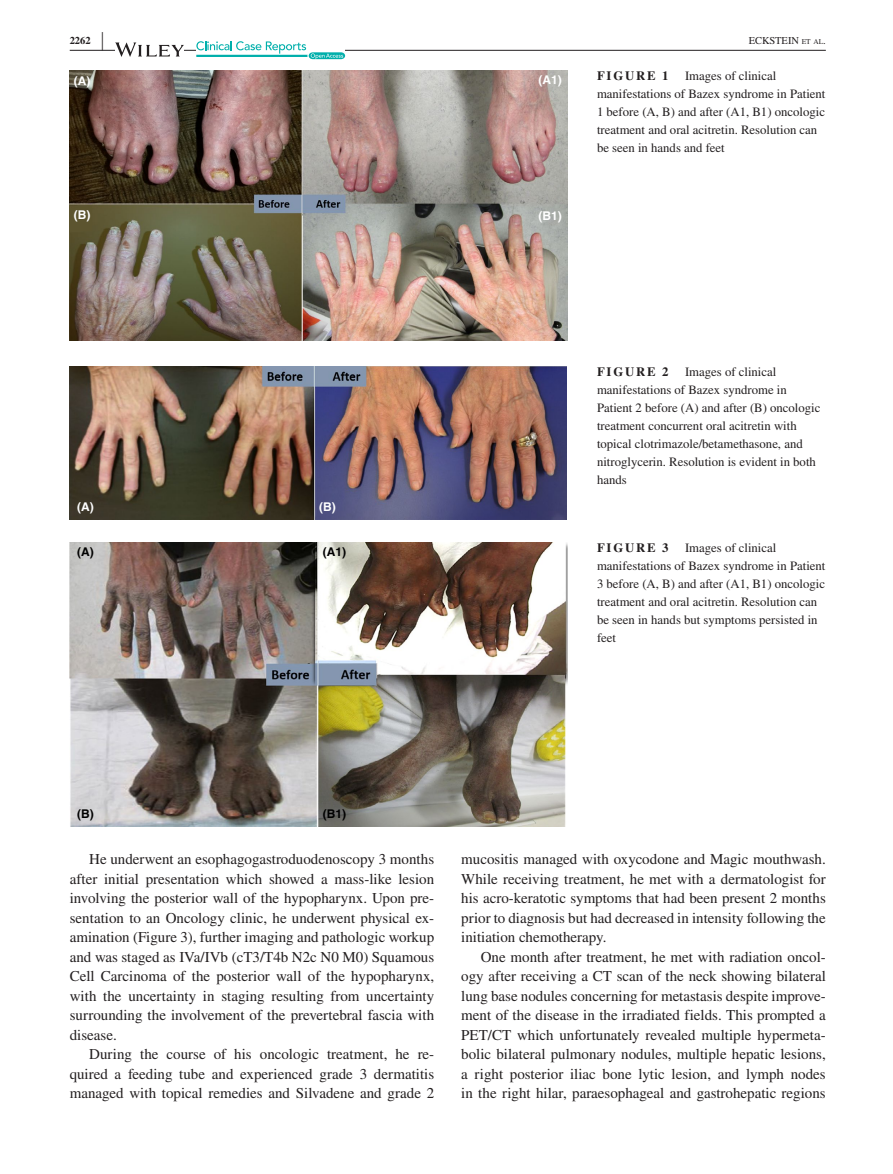
<style>
.page{position:relative;width:893px;height:1174px;background:#fff}
.page>*{position:absolute;margin:0;border:0;box-sizing:border-box;transform-origin:0 0}
.t1{font:700 25.95px "STIX";color:#231f20;scale:.36 1}
.t2{font:15px/19.5px "STIX";color:#231f20;text-align:justify}
.t3{font:12.75px/18px "STIX";color:#231f20}
.t4{font:700 12.75px "STIX";letter-spacing:.14em;color:#231f20}
.t5{font:700 12px "Helvetica";color:#fff}
.t6{font:700 12px "Helvetica";color:#000}
.t7{font:10.5px "STIX";color:#231f20}
.t8{font:700 10.5px "STIX";color:#231f20}
.s1{font-size:7.35px}
</style>
<div class="page">
<hr style="left:70px;top:50px;width:756px;height:1px;background:#231f20">
<svg style="left:115px;top:42px;width:69px;height:15px"></svg>
<svg style="left:196px;top:41px;width:149px;height:18px"></svg>
<img style="left:70px;top:70px;width:497px;height:271px">
<img style="left:70px;top:366px;width:496px;height:153px">
<img style="left:70px;top:542px;width:497px;height:284px">
<p class="t8" style="left:70px;top:34px;width:22px">2262</p>
<h1 class="t1" style="left:102px;top:26px;width:7px">|</h1>
<p class="t7" style="left:749px;top:33px;width:79px">ECKSTEIN <span class="s1">et al</span>.</p>
<p class="t5" style="left:74px;top:73px;width:18px">(A)</p>
<p class="t5" style="left:539px;top:73px;width:25px">(A1)</p>
<p class="t5" style="left:74px;top:207px;width:18px">(B)</p>
<p class="t5" style="left:539px;top:208px;width:25px">(B1)</p>
<p class="t4" style="left:597px;top:68px;width:73px">FIGURE 1</p>
<p class="t3" style="left:597px;top:67px;width:230px;text-indent:88px">Images of clinical manifestations of Bazex syndrome in Patient 1 before (A, B) and after (A1, B1) oncologic treatment and oral acitretin. Resolution can be seen in hands and feet</p>
<p class="t5" style="left:77px;top:499px;width:18px">(A)</p>
<p class="t5" style="left:319px;top:499px;width:18px">(B)</p>
<p class="t6" style="left:77px;top:544px;width:18px">(A)</p>
<p class="t6" style="left:323px;top:544px;width:25px">(A1)</p>
<p class="t4" style="left:597px;top:364px;width:73px">FIGURE 2</p>
<p class="t3" style="left:597px;top:364px;width:225px;text-indent:88px">Images of clinical manifestations of Bazex syndrome in Patient 2 before (A) and after (B) oncologic treatment concurrent oral acitretin with topical clotrimazole/betamethasone, and nitroglycerin. Resolution is evident in both hands</p>
<p class="t4" style="left:597px;top:540px;width:73px">FIGURE 3</p>
<p class="t3" style="left:597px;top:539px;width:230px;text-indent:88px">Images of clinical manifestations of Bazex syndrome in Patient 3 before (A, B) and after (A1, B1) oncologic treatment and oral acitretin. Resolution can be seen in hands but symptoms persisted in feet</p>
<p class="t6" style="left:77px;top:806px;width:18px">(B)</p>
<p class="t6" style="left:323px;top:806px;width:25px">(B1)</p>
<p class="t2" style="left:70px;top:850px;width:366px;text-indent:20px">He underwent an esophagogastroduodenoscopy 3 months after initial presentation which showed a mass-like lesion involving the posterior wall of the hypopharynx. Upon pre&shy;sentation to an Oncology clinic, he underwent physical ex&shy;amination (Figure 3), further imaging and pathologic workup and was staged as IVa/IVb (cT3/T4b N2c N0 M0) Squamous Cell Carcinoma of the posterior wall of the hypopharynx, with the uncertainty in staging resulting from uncertainty surrounding the involvement of the prevertebral fascia with disease.</p>
<p class="t2" style="left:70px;top:1045px;width:366px;text-indent:20px">During the course of his oncologic treatment, he re&shy;quired a feeding tube and experienced grade 3 dermatitis managed with topical remedies and Silvadene and grade 2</p>
<p class="t2" style="left:461px;top:850px;width:366px">mucositis managed with oxycodone and Magic mouthwash.<br>While receiving treatment, he met with a dermatologist for his acro-keratotic symptoms that had been present 2 months prior to diagnosis but had decreased in intensity following the initiation chemotherapy.</p>
<p class="t2" style="left:461px;top:947px;width:366px;text-indent:20px">One month after treatment, he met with radiation oncol&shy;ogy after receiving a CT scan of the neck showing bilateral lung base nodules concerning for metastasis despite improve&shy;ment of the disease in the irradiated fields. This prompted a PET/CT which unfortunately revealed multiple hypermeta&shy;bolic bilateral pulmonary nodules, multiple hepatic lesions, a right posterior iliac bone lytic lesion, and lymph nodes in the right hilar, paraesophageal and gastrohepatic regions</p>
</div>
